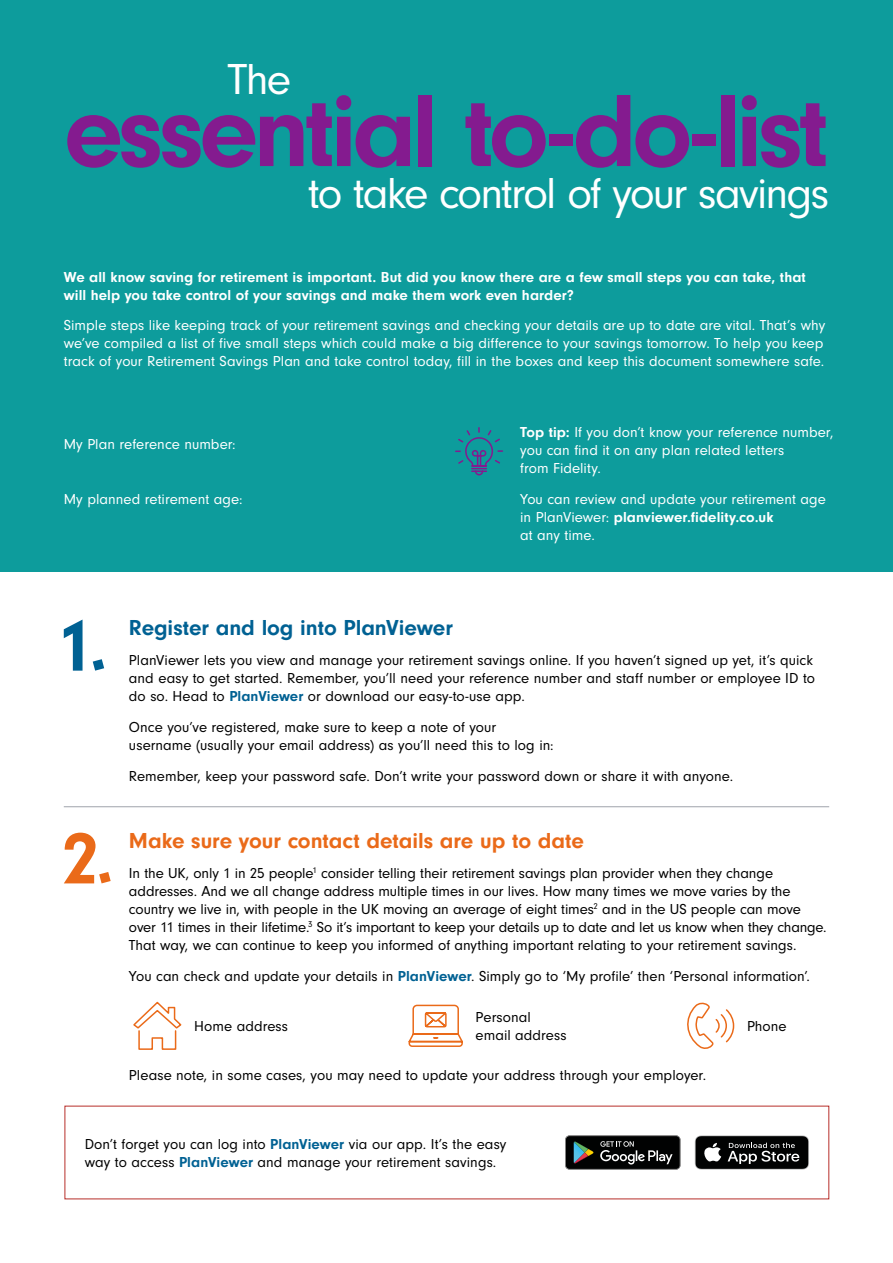
<style>
.page{position:relative;width:893px;height:1263px;background:#fff}
.page>*{position:absolute;margin:0;border:0;box-sizing:border-box;transform-origin:0 0}
.t1{font:700 106.5px "Neuzeit Gro";letter-spacing:-.045em;color:#841b8f}
.t2{font:45px "Neuzeit Gro";letter-spacing:-.04em;color:#fff}
.t3{font:700 22.5px "Neuzeit Gro";letter-spacing:-.005em;color:#ea6a19}
.t4{font:700 22.5px "Neuzeit Gro";letter-spacing:-.005em;color:#006193}
.t5{font:15px/18px "Neuzeit Gro";color:#000}
.t6{font:15px/18px "Neuzeit Gro";letter-spacing:.005em;color:#fff}
.t7{font:700 15px/18px "Neuzeit Gro";letter-spacing:.005em;color:#fff}
.s1{font-weight:700}
.s2{font-weight:700;color:#006193}
</style>
<div class="page">
<div style="left:0;top:0;width:893px;height:572px;background:#0d9c9c"></div>
<svg style="left:455px;top:427px;width:48px;height:49px"></svg>
<svg style="left:64px;top:619px;width:19px;height:52px"></svg>
<svg style="left:93px;top:659px;width:11px;height:12px"></svg>
<hr style="left:64px;top:806px;width:765px;height:1px;background:#a0a4ab">
<svg style="left:565px;top:1135px;width:115px;height:34px;background:#272a29"></svg>
<svg style="left:695px;top:1135px;width:114px;height:34px;background:#333434"></svg>
<svg style="left:64px;top:833px;width:47px;height:50px"></svg>
<svg style="left:133px;top:1001px;width:49px;height:49px"></svg>
<svg style="left:687px;top:1002px;width:48px;height:47px"></svg>
<svg style="left:408px;top:1004px;width:55px;height:43px"></svg>
<h2 class="t2" style="left:228px;top:55px;width:65px">The</h2>
<h1 class="t1" style="left:64px;top:71px;width:766px">essential to-do-list</h1>
<h2 class="t2" style="left:308px;top:169px;width:522px">to take control of your savings</h2>
<p class="t7" style="left:64px;top:268px;width:744px">We all know saving for retirement is important. But did you know there are a few small steps you can take, that will help you take control of your savings and make them work even harder?</p>
<p class="t6" style="left:64px;top:317px;width:763px">Simple steps like keeping track of your retirement savings and checking your details are up to date are vital. That’s why we’ve compiled a list of five small steps which could make a big difference to your savings tomorrow. To help you keep track of your Retirement Savings Plan and take control today, fill in the boxes and keep this document somewhere safe.</p>
<p class="t6" style="left:64px;top:435px;width:173px">My Plan reference number:</p>
<p class="t6" style="left:64px;top:491px;width:180px">My planned retirement age:</p>
<p class="t6" style="left:520px;top:423px;width:315px"><span class="s1">Top tip:</span> If you don’t know your reference number, you can find it on any plan related letters<br>from Fidelity.</p>
<p class="t6" style="left:520px;top:490px;width:307px">You can review and update your retirement age in PlanViewer: <span class="s1">planviewer.fidelity.co.uk<br></span>at any time.</p>
<h3 class="t4" style="left:129px;top:614px;width:325px">Register and log into PlanViewer</h3>
<p class="t5" style="left:129px;top:652px;width:688px">PlanViewer lets you view and manage your retirement savings online. If you haven’t signed up yet, it’s quick and easy to get started. Remember, you’ll need your reference number and staff number or employee ID to do so. Head to <span class="s2">PlanViewer</span> or download our easy-to-use app.</p>
<p class="t5" style="left:129px;top:718px;width:426px">Once you’ve registered, make sure to keep a note of your username (usually your email address) as you’ll need this to log in:</p>
<p class="t5" style="left:129px;top:767px;width:606px">Remember, keep your password safe. Don’t write your password down or share it with anyone.</p>
<h3 class="t3" style="left:129px;top:828px;width:457px">Make sure your contact details are up to date</h3>
<p class="t5" style="left:129px;top:865px;width:699px">In the UK, only 1 in 25 people<sup>1</sup> consider telling their retirement savings plan provider when they change addresses. And we all change address multiple times in our lives. How many times we move varies by the country we live in, with people in the UK moving an average of eight times<sup>2</sup> and in the US people can move over 11 times in their lifetime.<sup>3</sup> So it’s important to keep your details up to date and let us know when they change.<br>That way, we can continue to keep you informed of anything important relating to your retirement savings.</p>
<p class="t5" style="left:129px;top:967px;width:683px">You can check and update your details in <span class="s2">PlanViewer</span>. Simply go to ‘My profile’ then ‘Personal information’.</p>
<p class="t5" style="left:194px;top:1017px;width:95px">Home address</p>
<p class="t5" style="left:747px;top:1017px;width:41px">Phone</p>
<p class="t5" style="left:476px;top:1008px;width:93px">Personal email address</p>
<p class="t5" style="left:129px;top:1066px;width:579px">Please note, in some cases, you may need to update your address through your employer.</p>
<p class="t5" style="left:85px;top:1135px;width:423px">Don’t forget you can log into <span class="s2">PlanViewer</span> via our app. It’s the easy way to access <span class="s2">PlanViewer</span> and manage your retirement savings.</p>
</div>
